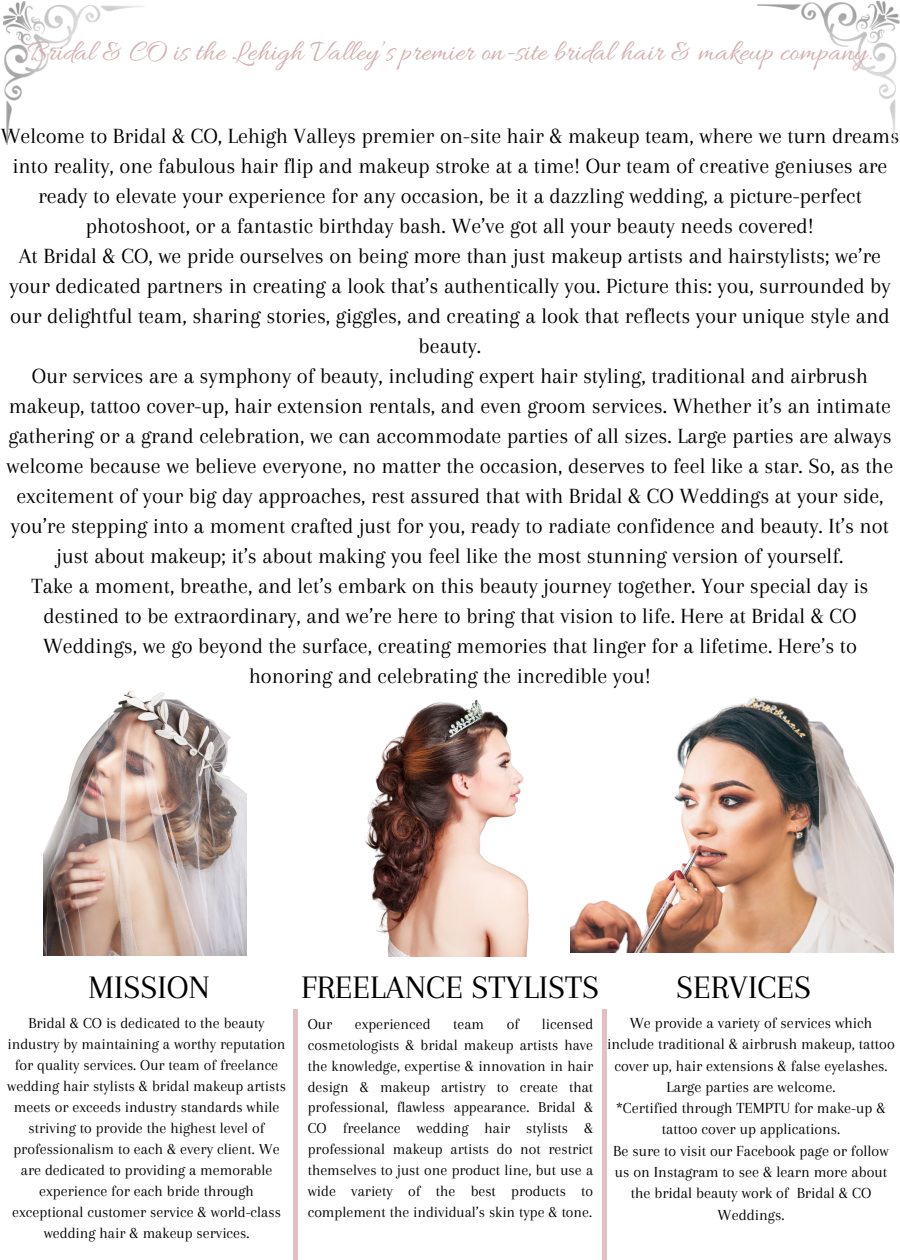
<style>
.page{position:relative;width:900px;height:1260px;background:#fff}
.page>*{position:absolute;margin:0;border:0;box-sizing:border-box;transform-origin:0 0}
.t1{font:34px "Arapey";color:#000}
.t2{font:30px "Allura";color:#d4afb1}
.t3{font:22.5px/30px "Arapey";color:#000;text-align:center}
.t4{font:16px/21.2px "Arapey";color:#000;text-align:center}
.t5{font:15.75px/21px "Arapey";color:#000;text-align:center}
</style>
<div class="page">
<img style="left:757px;top:2px;width:143px;height:141px">
<img style="left:3px;top:2px;width:142px;height:142px">
<img style="left:44px;top:690px;width:202px;height:266px">
<img style="left:365px;top:700px;width:231px;height:256px">
<img style="left:571px;top:697px;width:322px;height:255px">
<svg style="left:294px;top:1009px;width:4px;height:251px"></svg>
<svg style="left:603px;top:1009px;width:3px;height:251px"></svg>
<p class="t2" style="left:27px;top:35px;width:847px">Bridal &amp; CO is the Lehigh Valley’s premier on-site bridal hair &amp; makeup company.</p>
<p class="t3" style="left:1px;top:121px;width:900px">Welcome to Bridal &amp; CO, Lehigh Valleys premier on-site hair &amp; makeup team, where we turn dreams into reality, one fabulous hair flip and makeup stroke at a time! Our team of creative geniuses are ready to elevate your experience for any occasion, be it a dazzling wedding, a picture-perfect photoshoot, or a fantastic birthday bash. We’ve got all your beauty needs covered!<br>At Bridal &amp; CO, we pride ourselves on being more than just makeup artists and hairstylists; we’re your dedicated partners in creating a look that’s authentically you. Picture this: you, surrounded by our delightful team, sharing stories, giggles, and creating a look that reflects your unique style and beauty.<br>Our services are a symphony of beauty, including expert hair styling, traditional and airbrush makeup, tattoo cover-up, hair extension rentals, and even groom services. Whether it’s an intimate gathering or a grand celebration, we can accommodate parties of all sizes. Large parties are always welcome because we believe everyone, no matter the occasion, deserves to feel like a star. So, as the excitement of your big day approaches, rest assured that with Bridal &amp; CO Weddings at your side, you’re stepping into a moment crafted just for you, ready to radiate confidence and beauty. It’s not just about makeup; it’s about making you feel like the most stunning version of yourself.<br>Take a moment, breathe, and let’s embark on this beauty journey together. Your special day is destined to be extraordinary, and we’re here to bring that vision to life. Here at Bridal &amp; CO Weddings, we go beyond the surface, creating memories that linger for a lifetime. Here’s to honoring and celebrating the incredible you!</p>
<h1 class="t1" style="left:88px;top:968px;width:123px">MISSION</h1>
<p class="t1" style="left:301px;top:968px;width:299px">FREELANCE STYLISTS</p>
<p class="t1" style="left:676px;top:968px;width:136px">SERVICES</p>
<p class="t5" style="left:7px;top:1012px;width:280px">Bridal &amp; CO is dedicated to the beauty industry by maintaining a worthy reputation for quality services. Our team of freelance wedding hair stylists &amp; bridal makeup artists meets or exceeds industry standards while striving to provide the highest level of professionalism to each &amp; every client. We are dedicated to providing a memorable experience for each bride through exceptional customer service &amp; world-class wedding hair &amp; makeup services.</p>
<h1 class="t4" style="left:607px;top:1012px;width:289px">We provide a variety of services which include traditional &amp; airbrush makeup, tattoo cover up, hair extensions &amp; false eyelashes.<br>Large parties are welcome.</h1>
<h1 class="t5" style="left:308px;top:1013px;width:26px">Our</h1>
<h1 class="t5" style="left:355px;top:1013px;width:77px">experienced</h1>
<h1 class="t5" style="left:453px;top:1013px;width:33px">team</h1>
<h1 class="t5" style="left:507px;top:1013px;width:14px">of</h1>
<h1 class="t5" style="left:308px;top:1013px;width:287px;text-align:justify;text-indent:234px">licensed cosmetologists &amp; bridal makeup artists have the knowledge, expertise &amp; innovation in hair design &amp; makeup artistry to create that professional, flawless appearance. Bridal &amp; CO freelance wedding hair stylists &amp; professional makeup artists do not restrict themselves to just one product line, but use a wide variety of the best products to complement the individual’s skin type &amp; tone.</h1>
<p class="t4" style="left:616px;top:1097px;width:271px">*Certified through TEMPTU for make-up &amp; tattoo cover up applications.</p>
<p class="t4" style="left:613px;top:1140px;width:277px">Be sure to visit our Facebook page or follow us on Instagram to see &amp; learn more about the bridal beauty work of Bridal &amp; CO<br>Weddings.</p>
</div>
